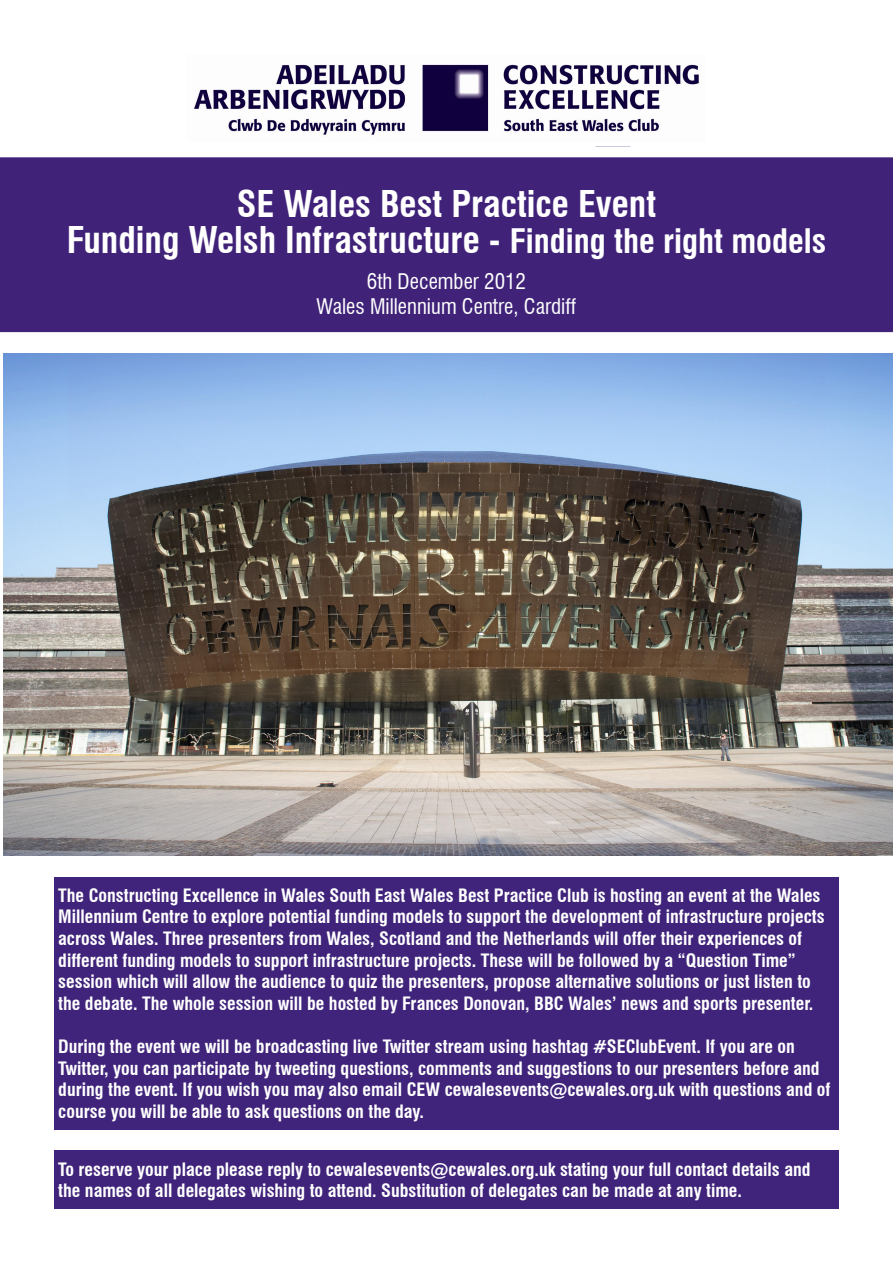
<style>
.page{position:relative;width:893px;height:1263px;background:#fff}
.page>*{position:absolute;margin:0;border:0;box-sizing:border-box;transform-origin:0 0}
.t1{font:700 condensed 36px "Swiss 721 BT";color:#fff}
.t2{font:condensed 21px "Swiss 721 BT";color:#fff}
.t3{font:700 condensed 18px/21.6px "Swiss 721 BT";color:#fff}
.s1{font-size:33px}
</style>
<div class="page">
<img style="left:3px;top:353px;width:890px;height:503px">
<div style="left:54px;top:1150px;width:785px;height:59px;background:#40237a"></div>
<div style="left:54px;top:877px;width:785px;height:252px;background:#40237a"></div>
<img style="left:194px;top:64px;width:505px;height:71px">
<div style="left:2px;top:159px;width:889px;height:172px;background:#402379"></div>
<div style="left:0;top:157px;width:893px;height:175px;border:3px solid #402379"></div>
<p class="t1" style="left:237px;top:182px;width:421px">SE Wales Best Practice Event</p>
<p class="t1" style="left:67px;top:218px;width:761px">Funding Welsh Infrastructure - <span class="s1">Finding the right models</span></p>
<p class="t2" style="left:367px;top:268px;width:161px">6th December 2012</p>
<p class="t2" style="left:317px;top:294px;width:261px">Wales Millennium Centre, Cardiff</p>
<p class="t3" style="left:58px;top:884px;width:768px">The Constructing Excellence in Wales South East Wales Best Practice Club is hosting an event at the Wales Millennium Centre to explore potential funding models to support the development of infrastructure projects across Wales. Three presenters from Wales, Scotland and the Netherlands will offer their experiences of different funding models to support infrastructure projects. These will be followed by a “Question Time”</p>
<p class="t3" style="left:58px;top:971px;width:757px">session which will allow the audience to quiz the presenters, propose alternative solutions or just listen to the debate. The whole session will be hosted by Frances Donovan, BBC Wales’ news and sports presenter.</p>
<p class="t3" style="left:58px;top:1036px;width:774px">During the event we will be broadcasting live Twitter stream using hashtag #SEClubEvent. If you are on Twitter, you can participate by tweeting questions, comments and suggestions to our presenters before and during the event. If you wish you may also email CEW cewalesevents@cewales.org.uk with questions and of course you will be able to ask questions on the day.</p>
<p class="t3" style="left:58px;top:1158px;width:754px">To reserve your place please reply to cewalesevents@cewales.org.uk stating your full contact details and the names of all delegates wishing to attend. Substitution of delegates can be made at any time.</p>
</div>
